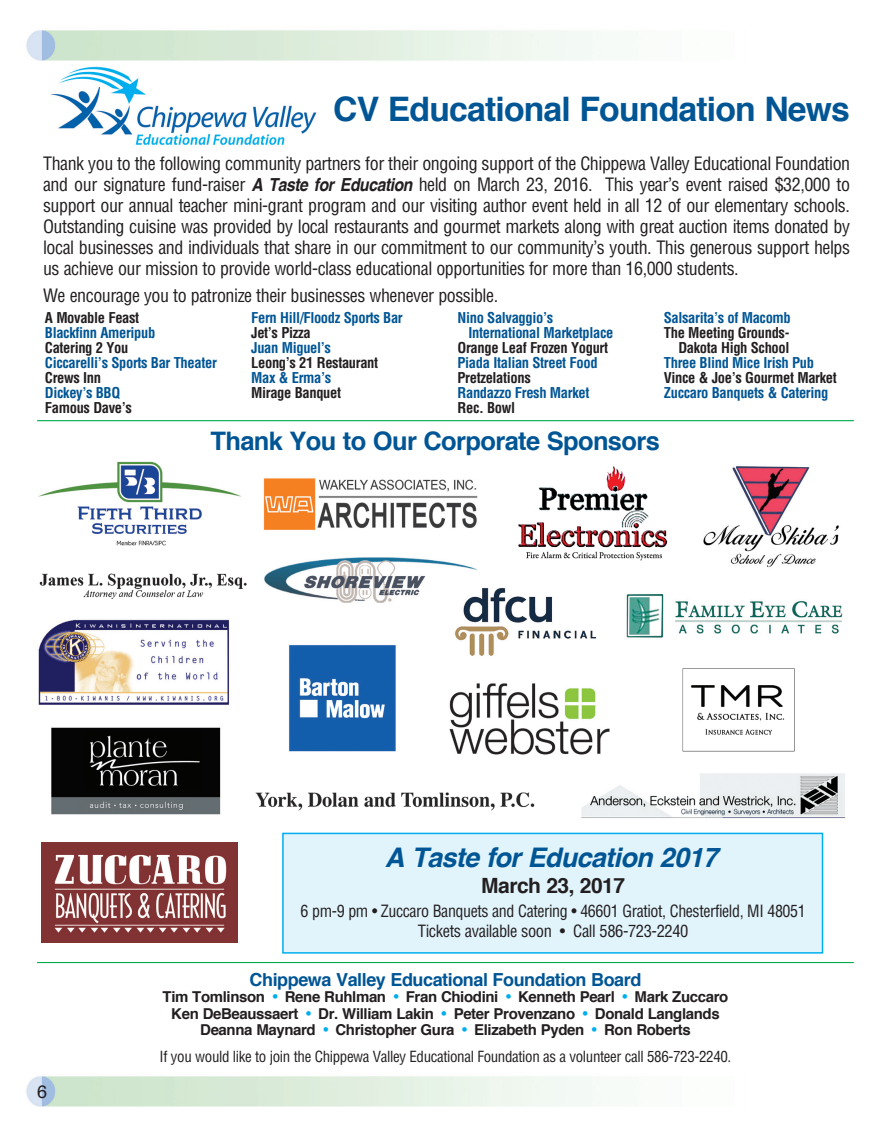
<style>
.page{position:relative;width:891px;height:1134px;background:#fff}
.page>*{position:absolute;margin:0;border:0;box-sizing:border-box;transform-origin:0 0}
.t1{font:700 33.75px "Helvetica";letter-spacing:-.025em;color:#005595}
.t2{font:italic 700 27px "Helvetica";letter-spacing:-.025em;color:#005595}
.t3{font:700 25.5px "Helvetica";letter-spacing:-.025em;color:#005595}
.t4{font:700 21px "Helvetica";letter-spacing:-.025em;color:#231f20}
.t5{font:condensed 18px/21px "Helvetica";letter-spacing:-.025em;color:#231f20;text-align:justify}
.t6{font:700 18px "Helvetica";letter-spacing:-.025em;color:#005595}
.t7{font:18px "Helvetica";color:#231f20}
.t8{font:condensed 16.5px/19.5px "Helvetica";letter-spacing:-.025em;color:#231f20;text-align:center}
.t9{font:700 15px/16.5px "Helvetica";letter-spacing:-.025em;color:#231f20;text-align:center}
.t10{font:condensed 15px "Helvetica";letter-spacing:-.025em;color:#231f20}
.t11{font:700 condensed 14.55px/15px "Helvetica";letter-spacing:-.025em;color:#005595}
.t12{font:700 condensed 14.55px/15px "Helvetica";letter-spacing:-.025em;color:#231f20;text-align:right}
.s1{font-weight:700;font-style:italic;font-stretch:normal}
.s2{font-weight:400;font-stretch:condensed;color:#00aeef}
</style>
<div class="page">
<img style="left:26px;top:30px;width:567px;height:31px">
<img style="left:26px;top:1076px;width:567px;height:31px">
<img style="left:50px;top:66px;width:267px;height:80px">
<hr style="left:37px;top:420px;width:817px;height:1px;background:#00ab4d">
<hr style="left:37px;top:962px;width:817px;height:1px;background:#00ab4d">
<div style="left:282px;top:833px;width:541px;height:121px;background:#e1f4fc;border:2px solid #00aeef"></div>
<img style="left:38px;top:461px;width:203px;height:85px">
<img style="left:581px;top:773px;width:265px;height:46px">
<img style="left:289px;top:645px;width:107px;height:107px">
<img style="left:626px;top:594px;width:217px;height:44px">
<img style="left:449px;top:683px;width:161px;height:72px">
<img style="left:38px;top:619px;width:191px;height:86px">
<img style="left:703px;top:466px;width:136px;height:102px">
<img style="left:51px;top:727px;width:170px;height:88px">
<img style="left:264px;top:557px;width:214px;height:46px">
<img style="left:39px;top:573px;width:208px;height:26px">
<img style="left:682px;top:668px;width:113px;height:84px">
<img style="left:263px;top:478px;width:215px;height:52px">
<img style="left:255px;top:792px;width:280px;height:19px">
<img style="left:42px;top:842px;width:195px;height:101px">
<img style="left:518px;top:466px;width:150px;height:95px">
<img style="left:448px;top:584px;width:149px;height:72px">
<h1 class="t1" style="left:333px;top:82px;width:518px">CV Educational Foundation News</h1>
<p class="t5" style="left:43px;top:153px;width:809px">Thank you to the following community partners for their ongoing support of the Chippewa Valley Educational Foundation and our signature fund-raiser <span class="s1">A Taste for Education</span> held on March 23, 2016. This year’s event raised $32,000 to support our annual teacher mini-grant program and our visiting author event held in all 12 of our elementary schools.<br>Outstanding cuisine was provided by local restaurants and gourmet markets along with great auction items donated by local businesses and individuals that share in our commitment to our community’s youth. This generous support helps us achieve our mission to provide world-class educational opportunities for more than 16,000 students.</p>
<p class="t5" style="left:43px;top:285px;width:457px">We encourage you to patronize their businesses whenever possible.</p>
<p class="t12" style="left:45px;top:310px;width:96px">A Movable Feast</p>
<p class="t11" style="left:45px;top:325px;width:112px">Blackfinn Ameripub</p>
<p class="t12" style="left:45px;top:340px;width:85px">Catering 2 You</p>
<p class="t11" style="left:45px;top:355px;width:173px">Ciccarelli’s Sports Bar Theater</p>
<p class="t12" style="left:45px;top:370px;width:58px">Crews Inn</p>
<p class="t11" style="left:45px;top:385px;width:77px">Dickey’s BBQ</p>
<p class="t12" style="left:45px;top:400px;width:89px">Famous Dave’s</p>
<p class="t11" style="left:664px;top:310px;width:129px">Salsarita’s of Macomb</p>
<p class="t12" style="left:664px;top:325px;width:127px">The Meeting Grounds-<br>Dakota High School</p>
<p class="t11" style="left:664px;top:355px;width:152px">Three Blind Mice Irish Pub</p>
<p class="t12" style="left:664px;top:370px;width:174px">Vince &amp; Joe’s Gourmet Market</p>
<p class="t11" style="left:664px;top:385px;width:166px">Zuccaro Banquets &amp; Catering</p>
<p class="t11" style="left:468px;top:310px;width:147px;text-indent:-11px">Nino Salvaggio’s<br>International Marketplace</p>
<p class="t12" style="left:458px;top:340px;width:152px">Orange Leaf Frozen Yogurt</p>
<p class="t11" style="left:458px;top:355px;width:142px">Piada Italian Street Food</p>
<p class="t12" style="left:458px;top:370px;width:75px">Pretzelations</p>
<p class="t11" style="left:458px;top:385px;width:133px">Randazzo Fresh Market</p>
<p class="t12" style="left:458px;top:400px;width:59px">Rec. Bowl</p>
<p class="t11" style="left:251px;top:310px;width:153px">Fern Hill/Floodz Sports Bar</p>
<p class="t12" style="left:251px;top:325px;width:61px">Jet’s Pizza</p>
<p class="t11" style="left:251px;top:340px;width:81px">Juan Miguel’s</p>
<p class="t12" style="left:251px;top:355px;width:129px">Leong’s 21 Restaurant</p>
<p class="t11" style="left:251px;top:370px;width:82px">Max &amp; Erma’s</p>
<p class="t12" style="left:251px;top:385px;width:91px">Mirage Banquet</p>
<h3 class="t3" style="left:210px;top:420px;width:451px">Thank You to Our Corporate Sponsors</h3>
<h2 class="t2" style="left:385px;top:836px;width:334px">A Taste for Education 2017</h2>
<p class="t4" style="left:481px;top:869px;width:145px">March 23, 2017</p>
<p class="t8" style="left:301px;top:901px;width:507px">6 pm-9 pm • Zuccaro Banquets and Catering • 46601 Gratiot, Chesterfield, MI 48051<br>Tickets available soon • Call 586-723-2240</p>
<p class="t7" style="left:37px;top:1077px;width:12px">6</p>
<p class="t6" style="left:250px;top:965px;width:393px">Chippewa Valley Educational Foundation Board</p>
<p class="t9" style="left:163px;top:989px;width:567px">Tim Tomlinson <span class="s2">•</span> Rene Ruhlman <span class="s2">•</span> Fran Chiodini <span class="s2">•</span> Kenneth Pearl <span class="s2">•</span> Mark Zuccaro<br>Ken DeBeaussaert <span class="s2">•</span> Dr. William Lakin <span class="s2">•</span> Peter Provenzano <span class="s2">•</span> Donald Langlands<br>Deanna Maynard <span class="s2">•</span> Christopher Gura <span class="s2">•</span> Elizabeth Pyden <span class="s2">•</span> Ron Roberts</p>
<p class="t10" style="left:160px;top:1048px;width:573px">If you would like to join the Chippewa Valley Educational Foundation as a volunteer call 586-723-2240.</p>
</div>
